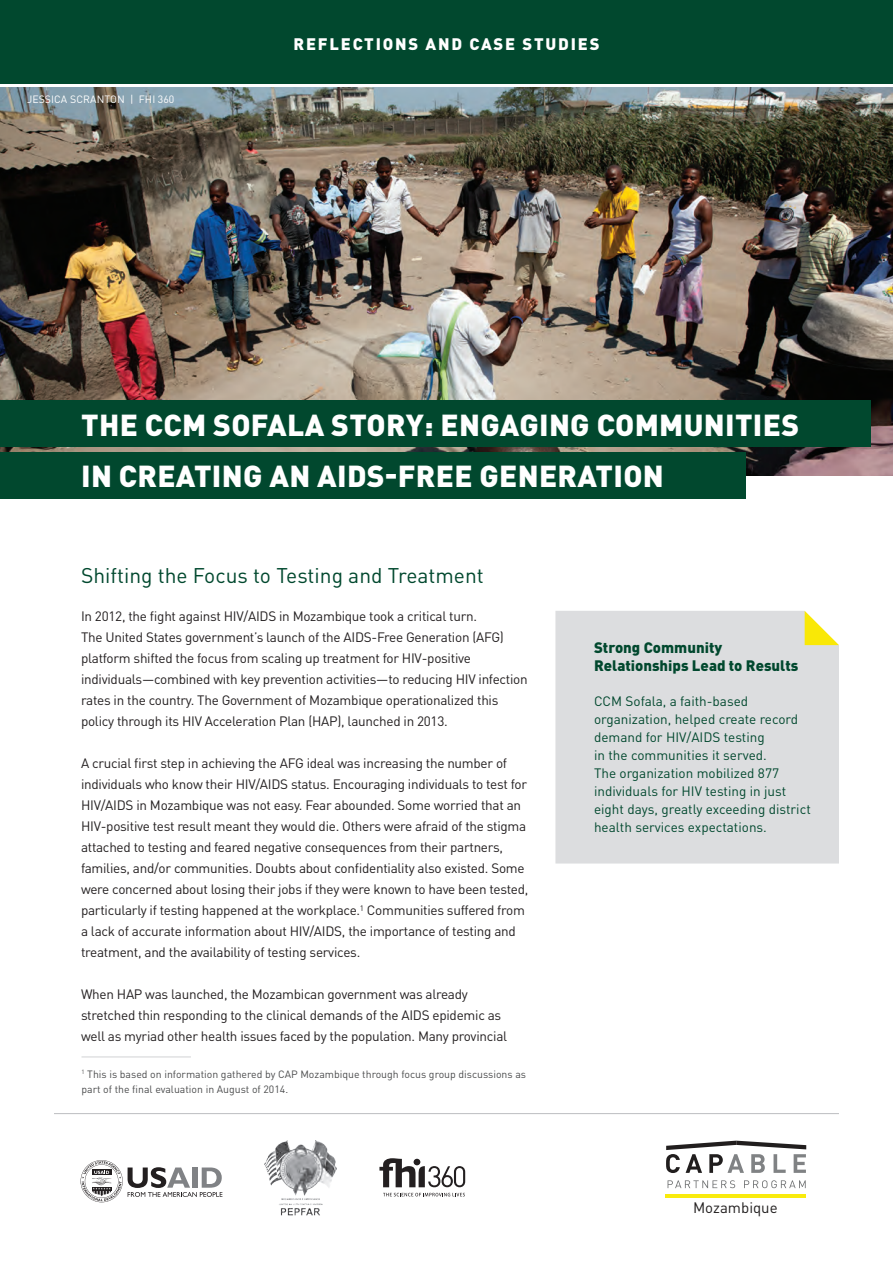
<style>
.page{position:relative;width:893px;height:1263px;background:#fff}
.page>*{position:absolute;margin:0;border:0;box-sizing:border-box;transform-origin:0 0}
.t1{font:900 30px/51px "DINOT";letter-spacing:.01em;color:#fff}
.Heading_1{font:21px "DIN Pro";color:#01482e}
.t2{font:900 16.5px "DINOT";letter-spacing:.11em;color:#fff}
.Sidebar_heading_1{font:900 15px/18px "DIN Pro";color:#01482e}
.t3{font:15px "DINOT";color:#211e1e}
.Body_Copy{font:13.5px/21px "DIN Pro";letter-spacing:-.02em;color:#231f20}
.Sidebar_Body_Copy{font:13.5px/18px "DIN Pro";color:#01482e}
.footnote{font:10.5px/15px "DIN Pro";color:#4b4c4d}
.photo_caption{font:10.5px "DINOT";letter-spacing:.01em;color:#fff}
</style>
<div class="page">
<img style="left:0;top:87px;width:893px;height:389px">
<div style="left:0;top:0;width:893px;height:84px;background:#01482e"></div>
<div style="left:0;top:452px;width:745px;height:46px;background:#01482e"></div>
<div style="left:0;top:400px;width:870px;height:47px;background:#01482e"></div>
<hr style="left:54px;top:1113px;width:785px;height:1px;background:#bcbdc0">
<div style="left:555px;top:611px;width:284px;height:252px;background:#dcdddf"></div>
<svg style="left:805px;top:611px;width:34px;height:34px"></svg>
<svg style="left:81px;top:1160px;width:141px;height:42px"></svg>
<svg style="left:665px;top:1140px;width:142px;height:58px"></svg>
<hr style="left:666px;top:1194px;width:140px;height:3px;background:#f9eb0d">
<svg style="left:379px;top:1158px;width:86px;height:29px"></svg>
<svg style="left:383px;top:1193px;width:82px;height:3px"></svg>
<hr style="left:82px;top:1056px;width:109px;height:1px;background:#d1d2d4">
<img style="left:264px;top:1140px;width:73px;height:76px">
<p class="photo_caption" style="left:27px;top:92px;width:149px">JESSICA SCRANTON | FHI 360</p>
<p class="t2" style="left:294px;top:33px;width:307px">REFLECTIONS AND CASE STUDIES</p>
<p class="t1" style="left:81px;top:398px;width:719px">THE CCM SOFALA STORY: ENGAGING COMMUNITIES<br>IN CREATING AN AIDS-FREE GENERATION</p>
<p class="Heading_1" style="left:81px;top:561px;width:404px">Shifting the Focus to Testing and Treatment</p>
<p class="Body_Copy" style="left:81px;top:605px;width:448px">In 2012, the fight against HIV/AIDS in Mozambique took a critical turn.<br>The United States government’s launch of the AIDS-Free Generation (AFG) platform shifted the focus from scaling up treatment for HIV-positive individuals—combined with key prevention activities—to reducing HIV infection rates in the country. The Government of Mozambique operationalized this policy through its HIV Acceleration Plan (HAP), launched in 2013.</p>
<p class="Body_Copy" style="left:81px;top:752px;width:449px">A crucial first step in achieving the AFG ideal was increasing the number of individuals who know their HIV/AIDS status. Encouraging individuals to test for HIV/AIDS in Mozambique was not easy. Fear abounded. Some worried that an HIV-positive test result meant they would die. Others were afraid of the stigma attached to testing and feared negative consequences from their partners, families, and/or communities. Doubts about confidentiality also existed. Some were concerned about losing their jobs if they were known to have been tested, particularly if testing happened at the workplace.<sup>1</sup> Communities suffered from a lack of accurate information about HIV/AIDS, the importance of testing and treatment, and the availability of testing services.</p>
<p class="Body_Copy" style="left:81px;top:983px;width:428px">When HAP was launched, the Mozambican government was already stretched thin responding to the clinical demands of the AIDS epidemic as well as myriad other health issues faced by the population. Many provincial</p>
<p class="footnote" style="left:82px;top:1066px;width:446px"><sup>1</sup> This is based on information gathered by CAP Mozambique through focus group discussions as part of the final evaluation in August of 2014.</p>
<p class="Sidebar_heading_1" style="left:594px;top:637px;width:206px">Strong Community<br>Relationships Lead to Results</p>
<p class="Sidebar_Body_Copy" style="left:594px;top:692px;width:218px">CCM Sofala, a faith-based organization, helped create record demand for HIV/AIDS testing<br>in the communities it served.<br>The organization mobilized 877 individuals for HIV testing in just eight days, greatly exceeding district health services expectations.</p>
<p class="t3" style="left:693px;top:1198px;width:86px">Mozambique</p>
</div>
